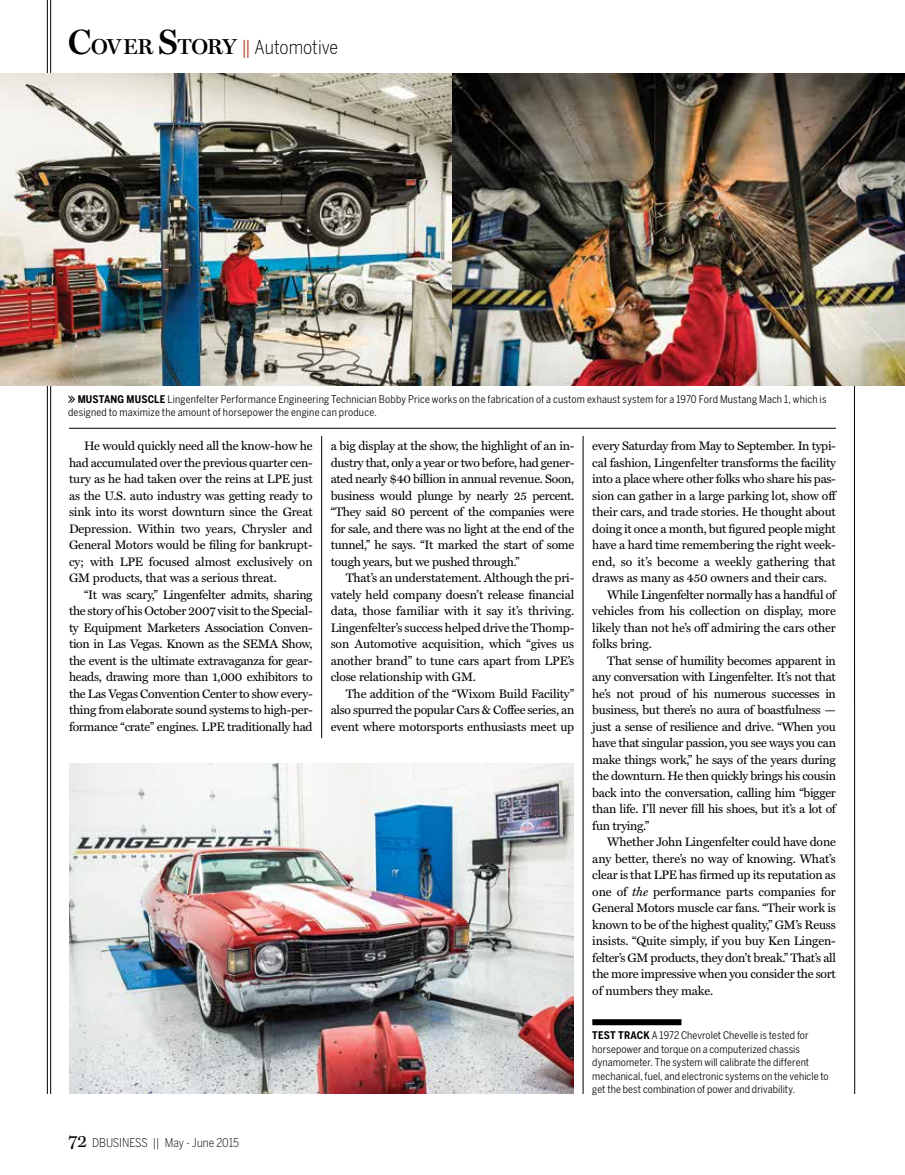
<style>
.page{position:relative;width:905px;height:1175px;background:#fff}
.page>*{position:absolute;margin:0;border:0;box-sizing:border-box;transform-origin:0 0}
.t1{font:300 18.9px "Benton Sans Cond";color:#000}
.t2{font:12.3px/16.5px "Miller Text";letter-spacing:-.02em;color:#000;text-align:justify}
.t3{font:12.3px "Miller Text";color:#000}
.t4{font:300 12px "Benton Sans Cond";color:#000}
.t5{font:10.5px/13.5px "Benton Sans Cond";letter-spacing:.01em;color:#000}
.s1{font-family:"Miller Display";font-weight:600;font-size:35.25px}
.s2{font-family:"Miller Display";font-weight:600;font-size:21.75px}
.s3{font-weight:400;font-size:19.05px;color:#be4734}
.s4{font-family:"Stag"}
.s5{font-weight:700}
.s6{font-family:"Miller Text";font-weight:400;font-size:18px}
.s7{font-style:italic}
</style>
<div class="page">
<hr style="left:854px;top:110px;width:1px;height:984px;background:#000">
<hr style="left:50px;top:0;width:1px;height:1094px;background:#000">
<hr style="left:47px;top:0;width:1px;height:1094px;background:#000">
<img style="left:0;top:74px;width:904px;height:311px">
<img style="left:70px;top:764px;width:503px;height:330px">
<div style="left:592px;top:1019px;width:89px;height:6px;background:#000"></div>
<hr style="left:69px;top:428px;width:767px;height:1px;background:#000">
<hr style="left:321px;top:436px;width:1px;height:302px;background:#000">
<hr style="left:583px;top:436px;width:1px;height:657px;background:#000">
<h1 class="t1" style="left:68px;top:36px;width:271px"><span class="s1">C</span><span class="s2">OVER</span> <span class="s1">S</span><span class="s2">TORY</span> <span class="s3">||</span> Automotive</h1>
<p class="t5" style="left:68px;top:392px;width:760px"><span class="s4">&gt;&gt;</span> <span class="s5">MUSTANG MUSCLE</span> Lingenfelter Performance Engineering Technician Bobby Price works on the fabrication of a custom exhaust system for a 1970 Ford Mustang Mach 1, which is designed to maximize the amount of horsepower the engine can produce.</p>
<p class="t2" style="left:69px;top:437px;width:245px;text-indent:15px">He would quickly need all the know-how he had accumulated over the previous quarter cen&shy;tury as he had taken over the reins at LPE just as the U.S. auto industry was getting ready to sink into its worst downturn since the Great Depression. Within two years, Chrysler and General Motors would be filing for bankrupt&shy;cy; with LPE focused almost exclusively on GM products, that was a serious threat.</p>
<p class="t2" style="left:69px;top:586px;width:245px;text-indent:15px">“It was scary,” Lingenfelter admits, sharing the story of his October 2007 visit to the Special&shy;ty Equipment Marketers Association Conven&shy;tion in Las Vegas. Known as the SEMA Show, the event is the ultimate extravaganza for gear&shy;heads, drawing more than 1,000 exhibitors to the Las Vegas Convention Center to show every&shy;thing from elaborate sound systems to high-per&shy;formance “crate” engines. LPE traditionally had</p>
<p class="t4" style="left:68px;top:1135px;width:172px"><span class="s6">72</span> DBUSINESS || May - June 2015</p>
<p class="t2" style="left:330px;top:437px;width:245px">a big display at the show, the highlight of an in&shy;dustry that, only a year or two before, had gener&shy;ated nearly $40 billion in annual revenue. Soon, business would plunge by nearly 25 percent. “They said 80 percent of the companies were for sale, and there was no light at the end of the tunnel,” he says. “It marked the start of some tough years, but we pushed through.”</p>
<p class="t2" style="left:330px;top:569px;width:245px;text-indent:15px">That’s an understatement. Although the pri&shy;vately held company doesn’t release financial data, those familiar with it say it’s thriving.<br>Lingenfelter’s success helped drive the Thomp&shy;son Automotive acquisition, which “gives us another brand” to tune cars apart from LPE’s close relationship with GM.</p>
<p class="t2" style="left:330px;top:685px;width:245px;text-indent:15px">The addition of the “Wixom Build Facility” also spurred the popular Cars &amp; Coffee series, an event where motorsports enthusiasts meet up</p>
<p class="t2" style="left:592px;top:437px;width:245px">every Saturday from May to September. In typi-</p>
<p class="t2" style="left:592px;top:454px;width:245px">cal fashion, Lingenfelter transforms the facility</p>
<p class="t2" style="left:592px;top:470px;width:245px">into a place where other folks who share his pas-</p>
<p class="t2" style="left:592px;top:487px;width:245px">sion can gather in a large parking lot, show off</p>
<p class="t2" style="left:592px;top:503px;width:245px">their cars, and trade stories. He thought about</p>
<p class="t2" style="left:592px;top:520px;width:245px">doing it once a month, but figured people might</p>
<p class="t2" style="left:592px;top:536px;width:245px">have a hard time remembering the right week-</p>
<p class="t3" style="left:592px;top:554px;width:245px">end, so it’s become a weekly gathering that</p>
<p class="t2" style="left:592px;top:569px;width:236px">draws as many as 450 owners and their cars.</p>
<p class="t2" style="left:607px;top:586px;width:230px">While Lingenfelter normally has a handful of</p>
<p class="t2" style="left:592px;top:602px;width:245px">vehicles from his collection on display, more</p>
<p class="t2" style="left:592px;top:619px;width:245px">likely than not he’s off admiring the cars other</p>
<p class="t2" style="left:592px;top:635px;width:61px">folks bring.</p>
<p class="t2" style="left:607px;top:652px;width:230px">That sense of humility becomes apparent in</p>
<p class="t2" style="left:592px;top:668px;width:245px">any conversation with Lingenfelter. It’s not that</p>
<p class="t2" style="left:592px;top:685px;width:245px">he’s not proud of his numerous successes in</p>
<p class="t2" style="left:592px;top:701px;width:245px">business, but there’s no aura of boastfulness —</p>
<p class="t2" style="left:592px;top:718px;width:245px">just a sense of resilience and drive. “When you</p>
<p class="t2" style="left:592px;top:734px;width:245px">have that singular passion, you see ways you can</p>
<p class="t2" style="left:592px;top:751px;width:245px">make things work,” he says of the years during</p>
<p class="t2" style="left:592px;top:767px;width:245px">the downturn. He then quickly brings his cousin</p>
<p class="t2" style="left:592px;top:784px;width:245px">back into the conversation, calling him “bigger</p>
<p class="t2" style="left:592px;top:800px;width:245px">than life. I’ll never fill his shoes, but it’s a lot of</p>
<p class="t2" style="left:592px;top:817px;width:58px">fun trying.”</p>
<p class="t2" style="left:607px;top:833px;width:230px">Whether John Lingenfelter could have done</p>
<p class="t2" style="left:592px;top:850px;width:245px">any better, there’s no way of knowing. What’s</p>
<p class="t2" style="left:592px;top:866px;width:245px">clear is that LPE has firmed up its reputation as</p>
<p class="t2" style="left:592px;top:883px;width:245px">one of <span class="s7">the</span> performance parts companies for</p>
<p class="t2" style="left:592px;top:899px;width:245px">General Motors muscle car fans. “Their work is</p>
<p class="t2" style="left:592px;top:916px;width:245px">known to be of the highest quality,” GM’s Reuss</p>
<p class="t2" style="left:592px;top:932px;width:245px">insists. “Quite simply, if you buy Ken Lingen-</p>
<p class="t2" style="left:592px;top:949px;width:245px">felter’s GM products, they don’t break.” That’s all</p>
<p class="t2" style="left:592px;top:965px;width:245px">the more impressive when you consider the sort</p>
<p class="t2" style="left:592px;top:982px;width:122px">of numbers they make.</p>
<p class="t5" style="left:592px;top:1028px;width:238px"><span class="s5">TEST TRACK</span> A 1972 Chevrolet Chevelle is tested for horsepower and torque on a computerized chassis dynamometer. The system will calibrate the different mechanical, fuel, and electronic systems on the vehicle to get the best combination of power and drivability.</p>
</div>
